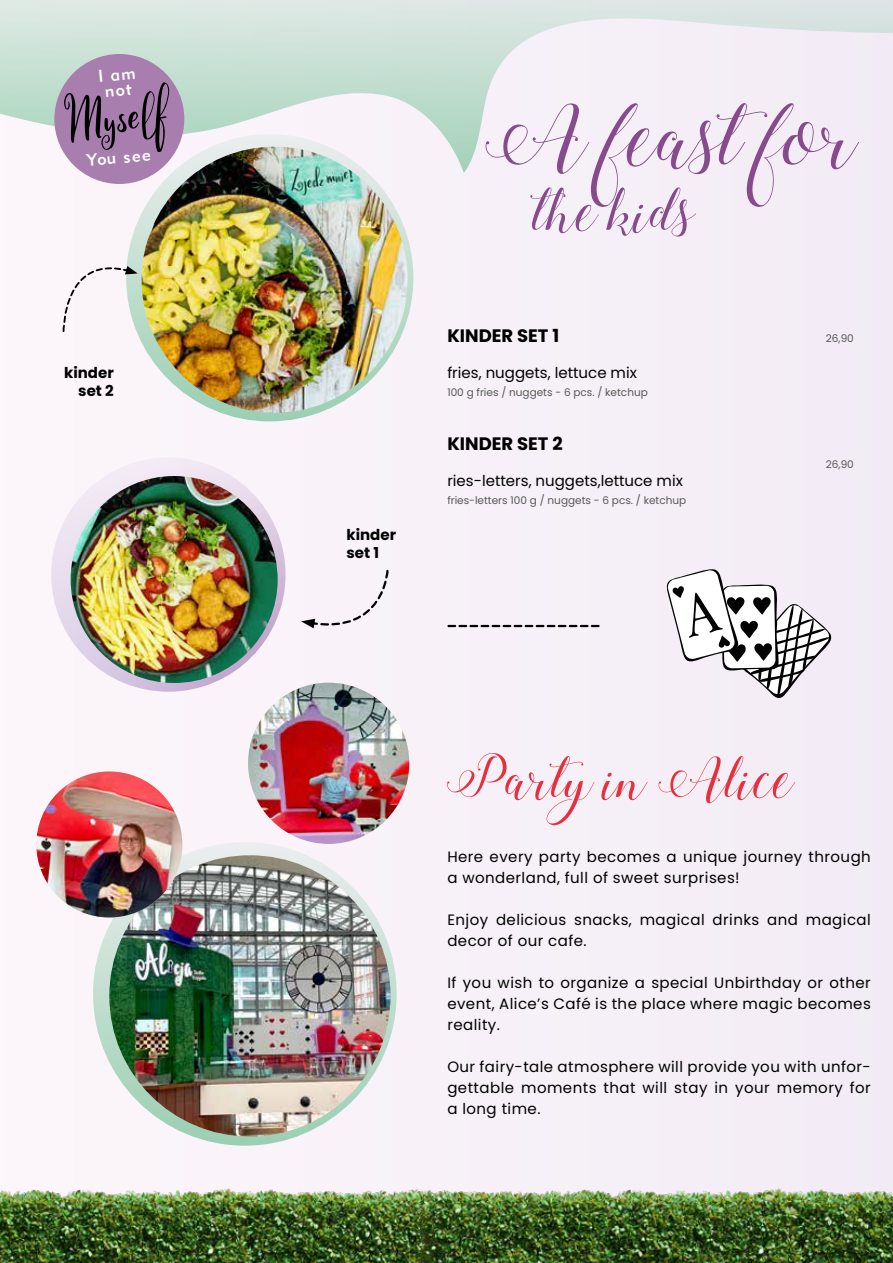
<style>
.page{position:relative;width:893px;height:1263px;background:#f6f0f7}
.page>*{position:absolute;margin:0;border:0;box-sizing:border-box;transform-origin:0 0}
.t1{font:80.85px "Stylish Calligraphy";color:#874a8d}
.t2{font:55.95px "Stylish Calligraphy";color:#874a8d}
.t3{font:53.85px "Stylish Calligraphy";color:#e7303d}
.t4{font:700 18px "Poppins";color:#000}
.t5{font:17.1px/14.7px "Geometric 415 Md EU";color:#fff;text-align:center}
.t6{font:15px/21px "Poppins";letter-spacing:.03em;color:#000}
.t7{font:15px "Poppins";color:#000}
.t8{font:700 15px/18px "Poppins";color:#000;text-align:right}
.t9{font:10.5px "Poppins";color:#575756}
</style>
<div class="page">
<svg style="left:93px;top:842px;width:304px;height:304px"></svg>
<svg style="left:126px;top:134px;width:287px;height:287px"></svg>
<svg style="left:51px;top:457px;width:235px;height:235px"></svg>
<img style="left:109px;top:855px;width:282px;height:281px;border-radius:141px">
<img style="left:142px;top:147px;width:266px;height:266px;border-radius:133px">
<svg style="left:0;top:0;width:893px;height:173px"></svg>
<svg style="left:62px;top:253px;width:76px;height:80px"></svg>
<img style="left:36px;top:771px;width:146px;height:146px;border-radius:73px">
<img style="left:248px;top:683px;width:161px;height:161px;border-radius:81px">
<svg style="left:448px;top:625px;width:151px;height:2px"></svg>
<svg style="left:666px;top:569px;width:166px;height:129px"></svg>
<svg style="left:301px;top:569px;width:88px;height:60px"></svg>
<img style="left:71px;top:476px;width:207px;height:207px;border-radius:103px">
<img style="left:0;top:1087px;width:382px;height:176px">
<img style="left:382px;top:1188px;width:511px;height:75px">
<div style="left:54px;top:54px;width:130px;height:130px;background:#a87eae;border-radius:50%"></div>
<svg style="left:64px;top:82px;width:105px;height:70px"></svg>
<p class="t5" style="left:98px;top:69px;width:39px;rotate:-5deg">I am not</p>
<p class="t5" style="left:86px;top:153px;width:65px;rotate:-5deg">You see</p>
<p class="t8" style="left:64px;top:364px;width:51px">kinder set 2</p>
<p class="t8" style="left:346px;top:526px;width:51px;text-align:left">kinder set 1</p>
<h1 class="t1" style="left:486px;top:89px;width:374px">A feast for</h1>
<h2 class="t2" style="left:534px;top:178px;width:162px">the kids</h2>
<p class="t4" style="left:447px;top:325px;width:113px">KINDER SET 1</p>
<p class="t7" style="left:447px;top:364px;width:191px">fries, nuggets, lettuce mix</p>
<p class="t9" style="left:447px;top:386px;width:202px">100 g fries / nuggets - 6 pcs. / ketchup</p>
<p class="t4" style="left:447px;top:433px;width:117px">KINDER SET 2</p>
<p class="t7" style="left:447px;top:472px;width:237px">ries-letters, nuggets,lettuce mix</p>
<p class="t9" style="left:447px;top:494px;width:240px">fries-letters 100 g / nuggets - 6 pcs. / ketchup</p>
<p class="t9" style="left:826px;top:332px;width:29px">26,90</p>
<p class="t9" style="left:826px;top:458px;width:29px">26,90</p>
<h3 class="t3" style="left:447px;top:747px;width:349px">Party in Alice</h3>
<p class="t6" style="left:447px;top:846px;width:425px">Here every party becomes a unique journey through a wonderland, full of sweet surprises!</p>
<p class="t6" style="left:447px;top:909px;width:425px">Enjoy delicious snacks, magical drinks and magical decor of our cafe.</p>
<p class="t6" style="left:447px;top:972px;width:425px;text-align:justify">If you wish to organize a special Unbirthday or other event, Alice’s Café is the place where magic becomes reality.</p>
<p class="t6" style="left:447px;top:1056px;width:425px;text-align:justify">Our fairy-tale atmosphere will provide you with unfor&shy;gettable moments that will stay in your memory for a long time.</p>
</div>
